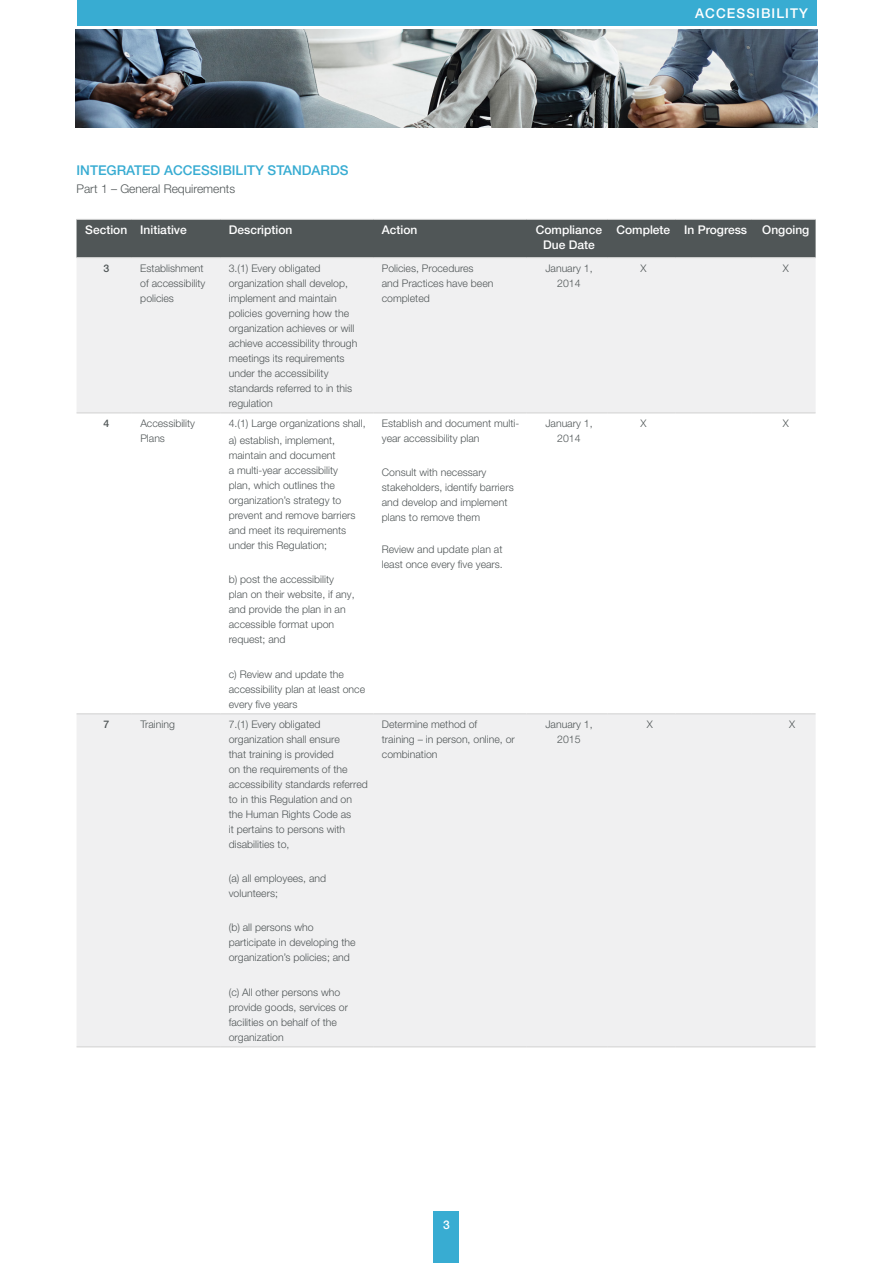
<style>
.page{position:relative;width:893px;height:1263px;background:#fff}
.page>*{position:absolute;margin:0;border:0;box-sizing:border-box;transform-origin:0 0}
.t1{font:500 13.5px "Helvetica Neue LT Pro";color:#38acd2}
.t2{font:500 13.5px "Helvetica Neue LT Pro";letter-spacing:.08em;color:#fff}
.t3{font:500 12px/15px "Helvetica Neue LT Pro";color:#fff;text-align:center}
.t4{font:300 12px "Helvetica Neue LT Pro";color:#505657}
.t5{font:300 10.5px/15px "Helvetica Neue LT Pro";color:#505657}
.t6{font:500 10.5px "Helvetica Neue LT Pro";color:#505657}
</style>
<div class="page">
<div style="left:77px;top:0;width:739px;height:26px;background:#38acd2"></div>
<div style="left:434px;top:1212px;width:25px;height:51px;background:#38acd2"></div>
<img style="left:76px;top:30px;width:741px;height:98px">
<div style="left:77px;top:220px;width:739px;height:37px;background:#505657"></div>
<div style="left:77px;top:258px;width:739px;height:788px;background:#f0f0f1"></div>
<svg style="left:77px;top:413px;width:739px;height:300px"></svg>
<hr style="left:77px;top:219px;width:55px;height:1px;background:#d0d0d0">
<hr style="left:132px;top:219px;width:88px;height:1px;background:#d0d0d0">
<hr style="left:220px;top:219px;width:153px;height:1px;background:#d0d0d0">
<hr style="left:373px;top:219px;width:153px;height:1px;background:#d0d0d0">
<hr style="left:526px;top:219px;width:81px;height:1px;background:#d0d0d0">
<hr style="left:607px;top:219px;width:68px;height:1px;background:#d0d0d0">
<hr style="left:675px;top:219px;width:77px;height:1px;background:#d0d0d0">
<hr style="left:752px;top:219px;width:64px;height:1px;background:#d0d0d0">
<hr style="left:77px;top:257px;width:55px;height:1px;background:#d0d0d0">
<hr style="left:132px;top:257px;width:88px;height:1px;background:#d0d0d0">
<hr style="left:220px;top:257px;width:153px;height:1px;background:#d0d0d0">
<hr style="left:373px;top:257px;width:153px;height:1px;background:#d0d0d0">
<hr style="left:526px;top:257px;width:81px;height:1px;background:#d0d0d0">
<hr style="left:607px;top:257px;width:68px;height:1px;background:#d0d0d0">
<hr style="left:675px;top:257px;width:77px;height:1px;background:#d0d0d0">
<hr style="left:752px;top:257px;width:64px;height:1px;background:#d0d0d0">
<hr style="left:77px;top:412px;width:55px;height:1px;background:#d0d0d0">
<hr style="left:132px;top:412px;width:88px;height:1px;background:#d0d0d0">
<hr style="left:220px;top:412px;width:153px;height:1px;background:#d0d0d0">
<hr style="left:373px;top:412px;width:153px;height:1px;background:#d0d0d0">
<hr style="left:526px;top:412px;width:81px;height:1px;background:#d0d0d0">
<hr style="left:607px;top:412px;width:68px;height:1px;background:#d0d0d0">
<hr style="left:675px;top:412px;width:77px;height:1px;background:#d0d0d0">
<hr style="left:752px;top:412px;width:64px;height:1px;background:#d0d0d0">
<hr style="left:77px;top:713px;width:55px;height:1px;background:#d0d0d0">
<hr style="left:132px;top:713px;width:88px;height:1px;background:#d0d0d0">
<hr style="left:77px;top:1046px;width:55px;height:1px;background:#d0d0d0">
<hr style="left:132px;top:1046px;width:88px;height:1px;background:#d0d0d0">
<hr style="left:220px;top:713px;width:153px;height:1px;background:#d0d0d0">
<hr style="left:373px;top:713px;width:153px;height:1px;background:#d0d0d0">
<hr style="left:526px;top:713px;width:81px;height:1px;background:#d0d0d0">
<hr style="left:607px;top:713px;width:68px;height:1px;background:#d0d0d0">
<hr style="left:675px;top:713px;width:77px;height:1px;background:#d0d0d0">
<hr style="left:752px;top:713px;width:64px;height:1px;background:#d0d0d0">
<hr style="left:220px;top:1046px;width:153px;height:1px;background:#d0d0d0">
<hr style="left:373px;top:1046px;width:153px;height:1px;background:#d0d0d0">
<hr style="left:526px;top:1046px;width:81px;height:1px;background:#d0d0d0">
<hr style="left:607px;top:1046px;width:68px;height:1px;background:#d0d0d0">
<hr style="left:675px;top:1046px;width:77px;height:1px;background:#d0d0d0">
<hr style="left:752px;top:1046px;width:64px;height:1px;background:#d0d0d0">
<p class="t1" style="left:77px;top:163px;width:274px">INTEGRATED ACCESSIBILITY STANDARDS</p>
<p class="t4" style="left:77px;top:182px;width:160px">Part 1 – General Requirements</p>
<p class="t2" style="left:695px;top:5px;width:104px">ACCESSIBILIT</p>
<p class="t2" style="left:713px;top:5px;width:96px">CASE STUDY</p>
<p class="t3" style="left:85px;top:222px;width:103px">Section Initiative</p>
<p class="t3" style="left:229px;top:222px;width:65px">Description</p>
<p class="t3" style="left:382px;top:222px;width:37px">Action</p>
<p class="t3" style="left:536px;top:222px;width:68px">Compliance<br>Due Date</p>
<p class="t3" style="left:616px;top:222px;width:132px">Complete In Progress</p>
<p class="t3" style="left:762px;top:222px;width:49px">Ongoing</p>
<p class="t6" style="left:103px;top:261px;width:7px">3</p>
<p class="t5" style="left:140px;top:260px;width:67px">Establishment of accessibility policies</p>
<p class="t5" style="left:229px;top:260px;width:130px">3.(1) Every obligated organization shall develop, implement and maintain policies governing how the organization achieves or will achieve accessibility through meetings its requirements under the accessibility standards referred to in this regulation</p>
<p class="t5" style="left:382px;top:260px;width:113px">Policies, Procedures<br>and Practices have been completed</p>
<p class="t5" style="left:545px;top:260px;width:49px;text-align:center">January 1,<br>2014</p>
<p class="t5" style="left:640px;top:260px;width:8px">X</p>
<p class="t5" style="left:783px;top:260px;width:8px">X</p>
<p class="t6" style="left:103px;top:417px;width:7px">4</p>
<p class="t5" style="left:140px;top:415px;width:56px">Accessibility<br>Plans</p>
<p class="t5" style="left:229px;top:414px;width:138px;line-height:17.1px">4.(1) Large organizations shall, a) establish, implement,</p>
<p class="t5" style="left:229px;top:447px;width:128px">maintain and document<br>a multi-year accessibility plan, which outlines the organization’s strategy to prevent and remove barriers and meet its requirements under this Regulation;</p>
<p class="t5" style="left:229px;top:572px;width:127px">b) post the accessibility plan on their website, if any, and provide the plan in an accessible format upon request; and</p>
<p class="t5" style="left:229px;top:666px;width:138px">c) Review and update the accessibility plan at least once every five years</p>
<p class="t5" style="left:382px;top:415px;width:139px">Establish and document multi&shy;year accessibility plan</p>
<p class="t5" style="left:382px;top:465px;width:133px">Consult with necessary stakeholders, identify barriers and develop and implement plans to remove them</p>
<p class="t5" style="left:382px;top:542px;width:122px">Review and update plan at least once every five years.</p>
<p class="t5" style="left:545px;top:415px;width:49px;text-align:center">January 1,<br>2014</p>
<p class="t5" style="left:640px;top:415px;width:8px">X</p>
<p class="t5" style="left:783px;top:415px;width:8px">X</p>
<p class="t6" style="left:103px;top:718px;width:7px">7</p>
<p class="t5" style="left:140px;top:716px;width:36px">Training</p>
<p class="t5" style="left:229px;top:716px;width:141px">7.(1) Every obligated organization shall ensure<br>that training is provided<br>on the requirements of the accessibility standards referred to in this Regulation and on the Human Rights Code as<br>it pertains to persons with disabilities to,</p>
<p class="t5" style="left:229px;top:871px;width:99px">(a) all employees, and volunteers;</p>
<p class="t5" style="left:229px;top:920px;width:128px">(b) all persons who participate in developing the organization’s policies; and</p>
<p class="t5" style="left:229px;top:984px;width:121px">(c) All other persons who provide goods, services or facilities on behalf of the organization</p>
<p class="t5" style="left:382px;top:716px;width:135px">Determine method of<br>training – in person, online, or combination</p>
<p class="t5" style="left:545px;top:716px;width:49px;text-align:center">January 1,<br>2015</p>
<p class="t5" style="left:647px;top:716px;width:8px">X</p>
<p class="t5" style="left:789px;top:716px;width:8px">X</p>
<p class="t3" style="left:443px;top:1217px;width:8px">3</p>
</div>
